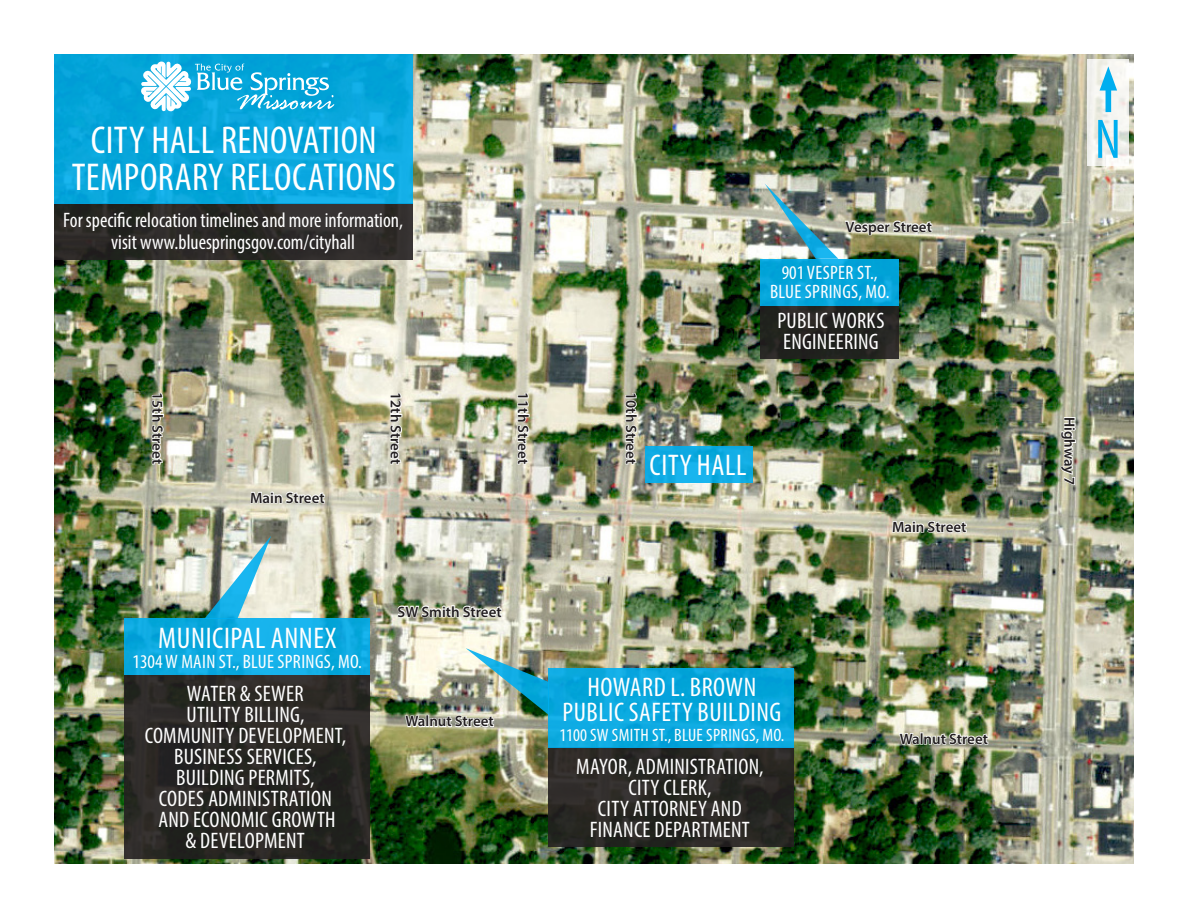
<style>
.page{position:relative;width:1188px;height:918px;background:#fff}
.page>*{position:absolute;margin:0;border:0;box-sizing:border-box;transform-origin:0 0}
.t1{font:condensed 56.25px "Myriad Pro";color:#00aeef}
.t2{font:condensed 39px "Myriad Pro";letter-spacing:.01em;color:#fff}
.t3{font:condensed 30px "Myriad Pro";letter-spacing:.02em;color:#fff}
.t4{font:condensed 27px "Myriad Pro";letter-spacing:.02em;color:#fff}
.t5{font:condensed 22.5px/21px "Myriad Pro";letter-spacing:.01em;color:#fff}
.t6{font:condensed 21px "Myriad Pro";color:#fff}
.t7{font:condensed 19.5px/19.5px "Myriad Pro";letter-spacing:.02em;color:#fff;text-align:center}
.t8{font:condensed 18px "Myriad Pro";letter-spacing:.02em;color:#fff}
.t9{font:600 15px "Myriad Pro";color:#231f20}
</style>
<div class="page">
<img style="left:54px;top:54px;width:1080px;height:810px">
<svg style="left:1060px;top:416px;width:17px;height:70px"></svg>
<svg style="left:151px;top:392px;width:14px;height:73px"></svg>
<svg style="left:389px;top:392px;width:14px;height:73px"></svg>
<svg style="left:516px;top:392px;width:14px;height:73px"></svg>
<svg style="left:624px;top:392px;width:14px;height:73px"></svg>
<img style="left:844px;top:216px;width:89px;height:47px">
<div style="left:54px;top:204px;width:359px;height:56px;background:linear-gradient(to right,#262521,#332f2e)"></div>
<div style="left:124px;top:675px;width:245px;height:184px;background:linear-gradient(to right,#2b2926,#282722)"></div>
<div style="left:54px;top:54px;width:359px;height:150px;background:linear-gradient(to bottom,#02a3d8,#0ca9e0)"></div>
<svg style="left:124px;top:619px;width:245px;height:56px;fill:#10ace3"></svg>
<svg style="left:204px;top:480px;width:122px;height:139px"></svg>
<svg style="left:141px;top:61px;width:193px;height:51px"></svg>
<div style="left:645px;top:447px;width:107px;height:36px;background:#10ace4"></div>
<div style="left:761px;top:306px;width:138px;height:53px;background:#231f20"></div>
<svg style="left:761px;top:259px;width:138px;height:47px;fill:#03a4d9"></svg>
<img style="left:765px;top:184px;width:73px;height:75px">
<svg style="left:549px;top:748px;width:245px;height:99px;fill:#282723"></svg>
<div style="left:549px;top:669px;width:245px;height:79px;background:#09a7dd"></div>
<img style="left:396px;top:581px;width:153px;height:176px">
<svg style="left:1088px;top:59px;width:41px;height:107px;fill:#f4f3ef"></svg>
<div style="left:1106px;top:81px;width:5px;height:31px;background:#00aeef"></div>
<svg style="left:1100px;top:66px;width:17px;height:25px"></svg>
<img style="left:891px;top:509px;width:77px;height:54px">
<img style="left:898px;top:705px;width:91px;height:70px">
<p class="t2" style="left:91px;top:116px;width:287px">CITY HALL RENOVATION</p>
<p class="t2" style="left:72px;top:154px;width:326px">TEMPORARY RELOCATIONS</p>
<p class="t6" style="left:63px;top:207px;width:341px">For specific relocation timelines and more information,</p>
<p class="t6" style="left:111px;top:230px;width:245px">visit www.bluespringsgov.com/cityhall</p>
<p class="t9" style="left:167px;top:392px;width:73px;rotate:90deg">15th Street</p>
<p class="t9" style="left:406px;top:392px;width:73px;rotate:90deg">12th Street</p>
<p class="t9" style="left:533px;top:392px;width:73px;rotate:90deg">11th Street</p>
<p class="t9" style="left:641px;top:392px;width:73px;rotate:90deg">10th Street</p>
<p class="t9" style="left:250px;top:488px;width:76px">Main Street</p>
<p class="t3" style="left:650px;top:447px;width:98px">CITY HALL</p>
<p class="t9" style="left:846px;top:217px;width:88px">Vesper Street</p>
<p class="t7" style="left:770px;top:262px;width:121px">901 VESPER ST.,<br>BLUE SPRINGS, MO.</p>
<p class="t5" style="left:778px;top:310px;width:109px">PUBLIC WORKS<br>ENGINEERING</p>
<p class="t9" style="left:892px;top:517px;width:76px">Main Street</p>
<p class="t3" style="left:158px;top:620px;width:180px">MUNICIPAL ANNEX</p>
<p class="t7" style="left:133px;top:651px;width:231px">1304 W MAIN ST., BLUE SPRINGS, MO.</p>
<p class="t9" style="left:398px;top:602px;width:106px">SW Smith Street</p>
<p class="t5" style="left:187px;top:683px;width:118px">WATER &amp; SEWER</p>
<p class="t5" style="left:186px;top:704px;width:120px">UTILITY BILLING,</p>
<p class="t5" style="left:145px;top:725px;width:203px">COMMUNITY DEVELOPMENT,</p>
<p class="t5" style="left:174px;top:746px;width:144px">BUSINESS SERVICES,</p>
<p class="t5" style="left:176px;top:767px;width:140px">BUILDING PERMITS,</p>
<p class="t5" style="left:159px;top:788px;width:175px">CODES ADMINISTRATION</p>
<p class="t5" style="left:158px;top:809px;width:179px">AND ECONOMIC GROWTH</p>
<p class="t5" style="left:186px;top:830px;width:121px">&amp; DEVELOPMENT</p>
<p class="t9" style="left:405px;top:712px;width:90px">Walnut Street</p>
<p class="t4" style="left:587px;top:670px;width:170px">HOWARD L. BROWN</p>
<p class="t4" style="left:562px;top:696px;width:220px">PUBLIC SAFETY BUILDING</p>
<p class="t8" style="left:559px;top:724px;width:227px">1100 SW SMITH ST., BLUE SPRINGS, MO.</p>
<p class="t5" style="left:576px;top:755px;width:189px;text-align:center">MAYOR, ADMINISTRATION,<br>CITY CLERK,</p>
<p class="t5" style="left:598px;top:797px;width:145px">CITY ATTORNEY AND</p>
<p class="t5" style="left:590px;top:818px;width:161px">FINANCE DEPARTMENT</p>
<p class="t9" style="left:900px;top:729px;width:90px">Walnut Street</p>
<p class="t1" style="left:1095px;top:105px;width:28px">N</p>
<p class="t9" style="left:1079px;top:417px;width:70px;rotate:90deg">Highway 7</p>
</div>
